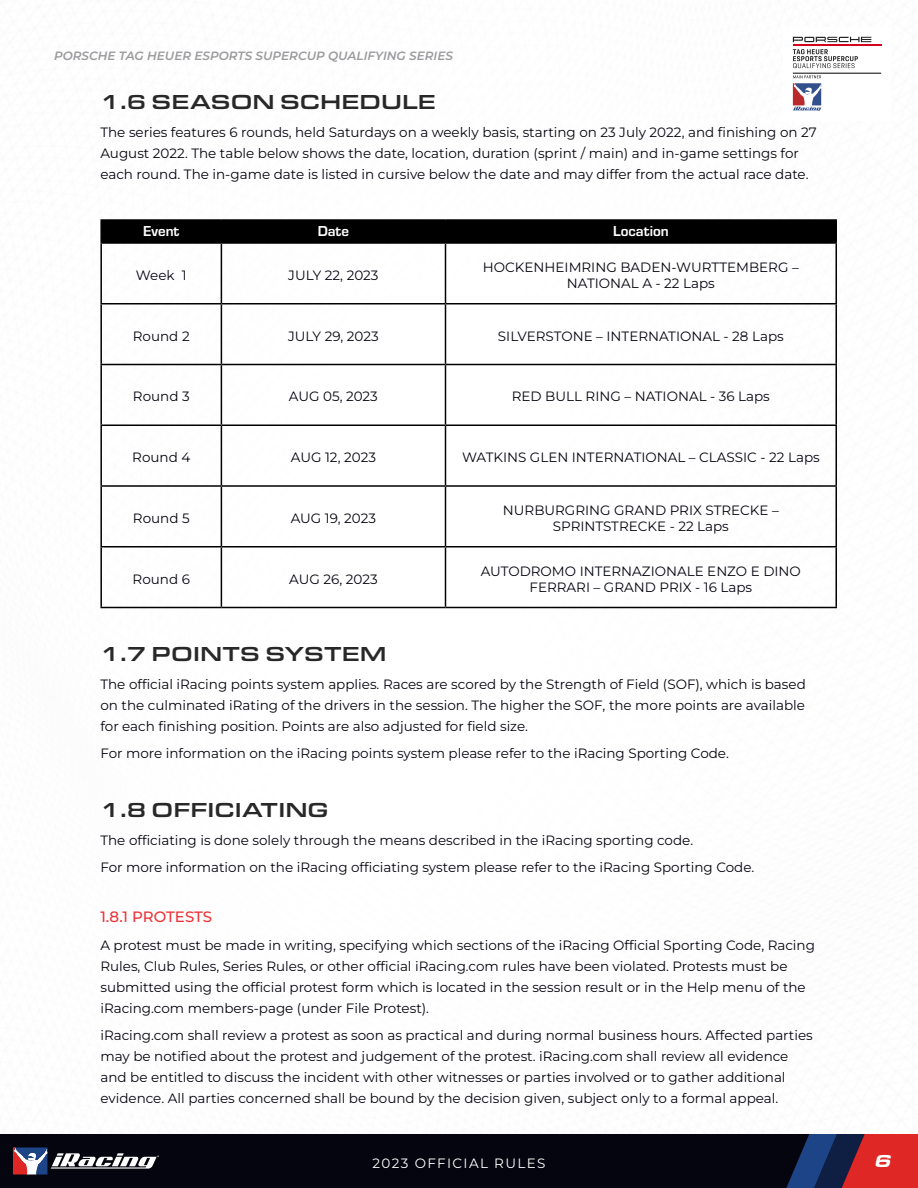
<style>
.page{position:relative;width:918px;height:1188px;background:#fff}
.page>*{position:absolute;margin:0;border:0;box-sizing:border-box;transform-origin:0 0}
.t1{font:500 21px "Eurostile Ext";color:#292829}
.t2{font:italic 900 18px "Eurostile Ext";color:#fff}
.t3{font:700 15px "Eurostile";color:#fff}
.t4{font:100 15px "Montserrat";letter-spacing:-.01em;color:#ee3136}
.t5{font:100 13.5px/21px "Montserrat";color:#05050f}
.t6{font:100 13.5px "Montserrat";letter-spacing:.1em;color:#fff}
.t7{font:italic 100 12px "Montserrat";color:#9b9b9f}
</style>
<div class="page">
<img style="left:100px;top:244px;width:737px;height:365px">
<div style="left:0;top:1134px;width:918px;height:54px;background:#05050f"></div>
<svg style="left:786px;top:1134px;width:132px;height:54px;background:#77283e"></svg>
<svg style="left:13px;top:1148px;width:146px;height:26px"></svg>
<svg style="left:793px;top:37px;width:78px;height:5px"></svg>
<hr style="left:793px;top:45px;width:88px;height:1px;background:#d6001c">
<hr style="left:793px;top:73px;width:88px;height:1px;background:#000">
<svg style="left:793px;top:75px;width:29px;height:36px"></svg>
<svg style="left:793px;top:49px;width:65px;height:19px"></svg>
<hr style="left:100px;top:219px;width:121px;height:2px;background:#000">
<hr style="left:100px;top:221px;width:2px;height:21px;background:#000">
<hr style="left:221px;top:219px;width:225px;height:2px;background:#000">
<hr style="left:446px;top:219px;width:391px;height:2px;background:#000">
<div style="left:102px;top:220px;width:735px;height:22px;background:#000"></div>
<hr style="left:100px;top:242px;width:121px;height:2px;background:#000">
<hr style="left:100px;top:244px;width:2px;height:59px;background:#000">
<hr style="left:221px;top:242px;width:225px;height:2px;background:#000">
<hr style="left:221px;top:244px;width:1px;height:59px;background:#000">
<hr style="left:446px;top:242px;width:391px;height:2px;background:#000">
<hr style="left:445px;top:244px;width:1px;height:59px;background:#000">
<hr style="left:836px;top:244px;width:1px;height:59px;background:#000">
<hr style="left:100px;top:303px;width:121px;height:1px;background:#000">
<hr style="left:100px;top:304px;width:2px;height:60px;background:#000">
<hr style="left:221px;top:303px;width:225px;height:1px;background:#000">
<hr style="left:221px;top:304px;width:1px;height:60px;background:#000">
<hr style="left:446px;top:303px;width:391px;height:1px;background:#000">
<hr style="left:445px;top:304px;width:1px;height:60px;background:#000">
<hr style="left:836px;top:304px;width:1px;height:60px;background:#000">
<hr style="left:100px;top:364px;width:121px;height:1px;background:#000">
<hr style="left:100px;top:365px;width:2px;height:59px;background:#000">
<hr style="left:221px;top:364px;width:225px;height:1px;background:#000">
<hr style="left:221px;top:365px;width:1px;height:59px;background:#000">
<hr style="left:446px;top:364px;width:391px;height:1px;background:#000">
<hr style="left:445px;top:365px;width:1px;height:59px;background:#000">
<hr style="left:836px;top:365px;width:1px;height:59px;background:#000">
<hr style="left:100px;top:424px;width:121px;height:2px;background:#000">
<hr style="left:100px;top:426px;width:2px;height:59px;background:#000">
<hr style="left:221px;top:424px;width:225px;height:2px;background:#000">
<hr style="left:221px;top:426px;width:1px;height:59px;background:#000">
<hr style="left:446px;top:424px;width:391px;height:2px;background:#000">
<hr style="left:445px;top:426px;width:1px;height:59px;background:#000">
<hr style="left:836px;top:426px;width:1px;height:59px;background:#000">
<hr style="left:100px;top:485px;width:121px;height:2px;background:#000">
<hr style="left:100px;top:487px;width:2px;height:59px;background:#000">
<hr style="left:221px;top:485px;width:225px;height:2px;background:#000">
<hr style="left:221px;top:487px;width:1px;height:59px;background:#000">
<hr style="left:446px;top:485px;width:391px;height:2px;background:#000">
<hr style="left:445px;top:487px;width:1px;height:59px;background:#000">
<hr style="left:836px;top:487px;width:1px;height:59px;background:#000">
<hr style="left:100px;top:546px;width:121px;height:2px;background:#000">
<hr style="left:100px;top:548px;width:2px;height:59px;background:#000">
<hr style="left:221px;top:546px;width:225px;height:2px;background:#000">
<hr style="left:221px;top:548px;width:1px;height:59px;background:#000">
<hr style="left:446px;top:546px;width:391px;height:2px;background:#000">
<hr style="left:445px;top:548px;width:1px;height:59px;background:#000">
<hr style="left:836px;top:548px;width:1px;height:59px;background:#000">
<hr style="left:100px;top:607px;width:121px;height:1px;background:#000">
<hr style="left:221px;top:607px;width:225px;height:1px;background:#000">
<hr style="left:446px;top:607px;width:391px;height:1px;background:#000">
<p class="t7" style="left:54px;top:48px;width:400px">PORSCHE TAG HEUER ESPORTS SUPERCUP QUALIFYING SERIES</p>
<h1 class="t1" style="left:100px;top:87px;width:337px">1.6 SEASON SCHEDULE</h1>
<p class="t5" style="left:100px;top:121px;width:718px">The series features 6 rounds, held Saturdays on a weekly basis, starting on 23 July 2022, and finishing on 27<br>August 2022. The table below shows the date, location, duration (sprint / main) and in-game settings for each round. The in-game date is listed in cursive below the date and may differ from the actual race date.</p>
<p class="t3" style="left:143px;top:220px;width:38px">Event</p>
<p class="t3" style="left:318px;top:220px;width:33px">Date</p>
<p class="t3" style="left:613px;top:220px;width:57px">Location</p>
<p class="t5" style="left:136px;top:264px;width:52px">Week 1</p>
<p class="t5" style="left:288px;top:264px;width:92px">JULY 22, 2023</p>
<p class="t5" style="left:483px;top:259px;width:317px;line-height:16.2px;text-align:center">HOCKENHEIMRING BADEN-WURTTEMBERG –<br>NATIONAL A - 22 Laps</p>
<p class="t5" style="left:133px;top:325px;width:58px">Round 2</p>
<p class="t5" style="left:288px;top:325px;width:92px">JULY 29, 2023</p>
<p class="t5" style="left:498px;top:325px;width:287px">SILVERSTONE – INTERNATIONAL - 28 Laps</p>
<p class="t5" style="left:133px;top:386px;width:58px">Round 3</p>
<p class="t5" style="left:289px;top:386px;width:90px">AUG 05, 2023</p>
<p class="t5" style="left:512px;top:386px;width:260px">RED BULL RING – NATIONAL - 36 Laps</p>
<p class="t5" style="left:132px;top:447px;width:60px">Round 4</p>
<p class="t5" style="left:291px;top:447px;width:87px">AUG 12, 2023</p>
<p class="t5" style="left:462px;top:447px;width:359px">WATKINS GLEN INTERNATIONAL – CLASSIC - 22 Laps</p>
<p class="t5" style="left:133px;top:507px;width:58px">Round 5</p>
<p class="t5" style="left:291px;top:507px;width:87px">AUG 19, 2023</p>
<p class="t5" style="left:503px;top:502px;width:277px;line-height:16.2px;text-align:center">NURBURGRING GRAND PRIX STRECKE –<br>SPRINTSTRECKE - 22 Laps</p>
<p class="t5" style="left:133px;top:568px;width:59px">Round 6</p>
<p class="t5" style="left:289px;top:568px;width:90px">AUG 26, 2023</p>
<p class="t5" style="left:481px;top:562px;width:322px;line-height:16.2px;text-align:center">AUTODROMO INTERNAZIONALE ENZO E DINO<br>FERRARI – GRAND PRIX - 16 Laps</p>
<h1 class="t1" style="left:100px;top:639px;width:288px">1.7 POINTS SYSTEM</h1>
<p class="t5" style="left:100px;top:673px;width:707px;text-align:justify">The official iRacing points system applies. Races are scored by the Strength of Field (SOF), which is based on the culminated iRating of the drivers in the session. The higher the SOF, the more points are available for each finishing position. Points are also adjusted for field size.</p>
<p class="t5" style="left:100px;top:743px;width:630px">For more information on the iRacing points system please refer to the iRacing Sporting Code.</p>
<h1 class="t1" style="left:100px;top:795px;width:230px">1.8 OFFICIATING</h1>
<p class="t5" style="left:100px;top:825px;width:655px;line-height:27.8px">The officiating is done solely through the means described in the iRacing sporting code.<br>For more information on the iRacing officiating system please refer to the iRacing Sporting Code.</p>
<p class="t4" style="left:100px;top:906px;width:113px">1.8.1 PROTESTS</p>
<p class="t5" style="left:100px;top:934px;width:716px">A protest must be made in writing, specifying which sections of the iRacing Official Sporting Code, Racing Rules, Club Rules, Series Rules, or other official iRacing.com rules have been violated. Protests must be submitted using the official protest form which is located in the session result or in the Help menu of the iRacing.com members-page (under File Protest).</p>
<p class="t5" style="left:100px;top:1025px;width:714px">iRacing.com shall review a protest as soon as practical and during normal business hours. Affected parties may be notified about the protest and judgement of the protest. iRacing.com shall review all evidence and be entitled to discuss the incident with other witnesses or parties involved or to gather additional evidence. All parties concerned shall be bound by the decision given, subject only to a formal appeal.</p>
<p class="t6" style="left:373px;top:1154px;width:174px">2023 OFFICIAL RULES</p>
<h2 class="t2" style="left:875px;top:1147px;width:19px">6</h2>
</div>
